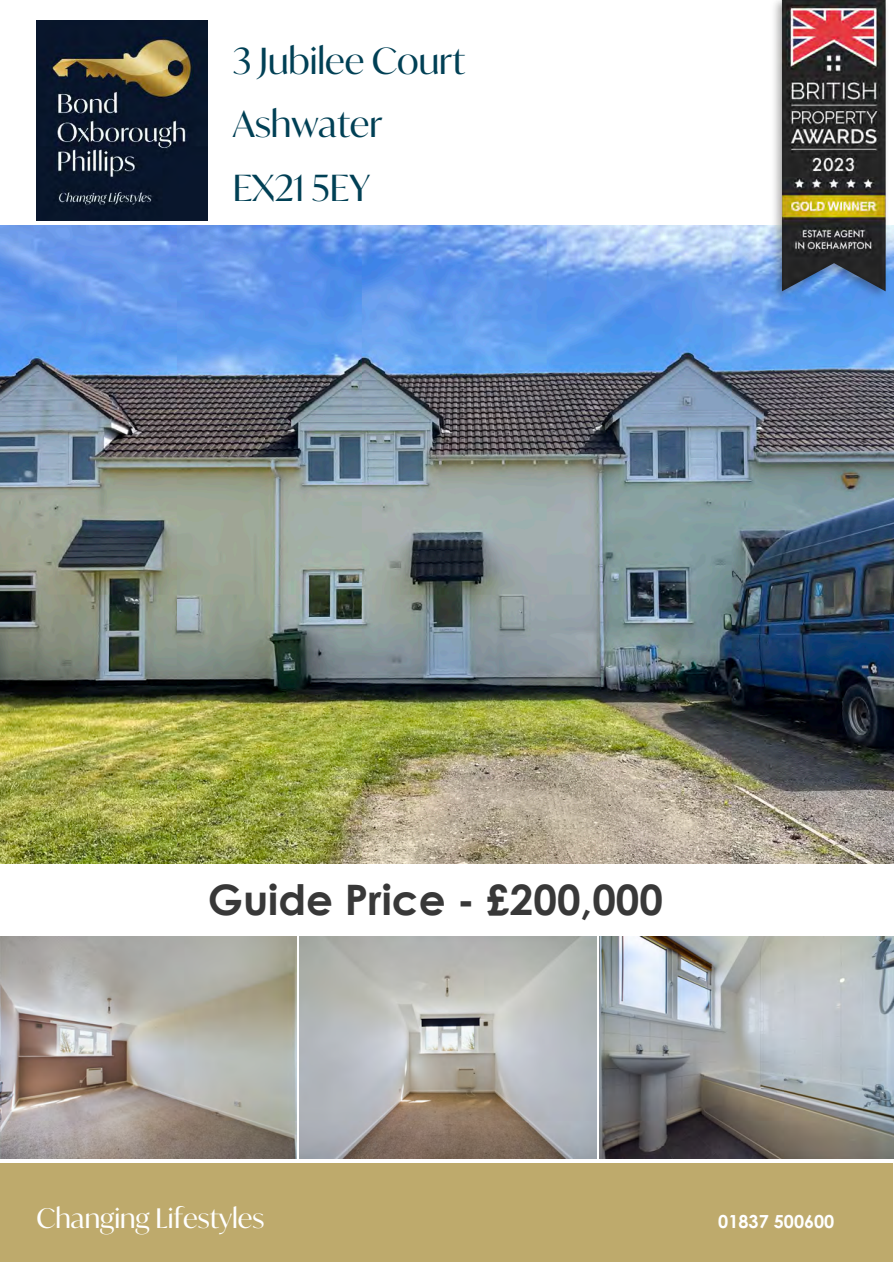
<style>
.page{position:relative;width:894px;height:1264px;background:#fff}
.page>*{position:absolute;margin:0;border:0;box-sizing:border-box;transform-origin:0 0}
.t1{font:700 42px "Century Gothic";color:#383838}
.t2{font:36px/63.2px "Ivy Mode";color:#004055}
.t3{font:27px "Ivy Mode";color:#fff}
.t4{font:700 18px "Century Gothic";color:#fff}
</style>
<div class="page">
<img style="left:0;top:936px;width:296px;height:222px">
<img style="left:300px;top:936px;width:296px;height:222px">
<img style="left:599px;top:936px;width:294px;height:222px">
<img style="left:0;top:225px;width:893px;height:638px">
<div style="left:0;top:1163px;width:892px;height:98px;background:#beaa6c"></div>
<img style="left:36px;top:21px;width:171px;height:200px">
<img style="left:767px;top:0;width:125px;height:305px">
<p class="t2" style="left:233px;top:29px;width:233px">3 Jubilee Court<br>Ashwater<br>EX21 5EY</p>
<p class="t1" style="left:208px;top:867px;width:456px">Guide Price - £200,000</p>
<p class="t3" style="left:36px;top:1200px;width:229px">Changing Lifestyles</p>
<p class="t4" style="left:718px;top:1208px;width:118px">01837 500600</p>
</div>
